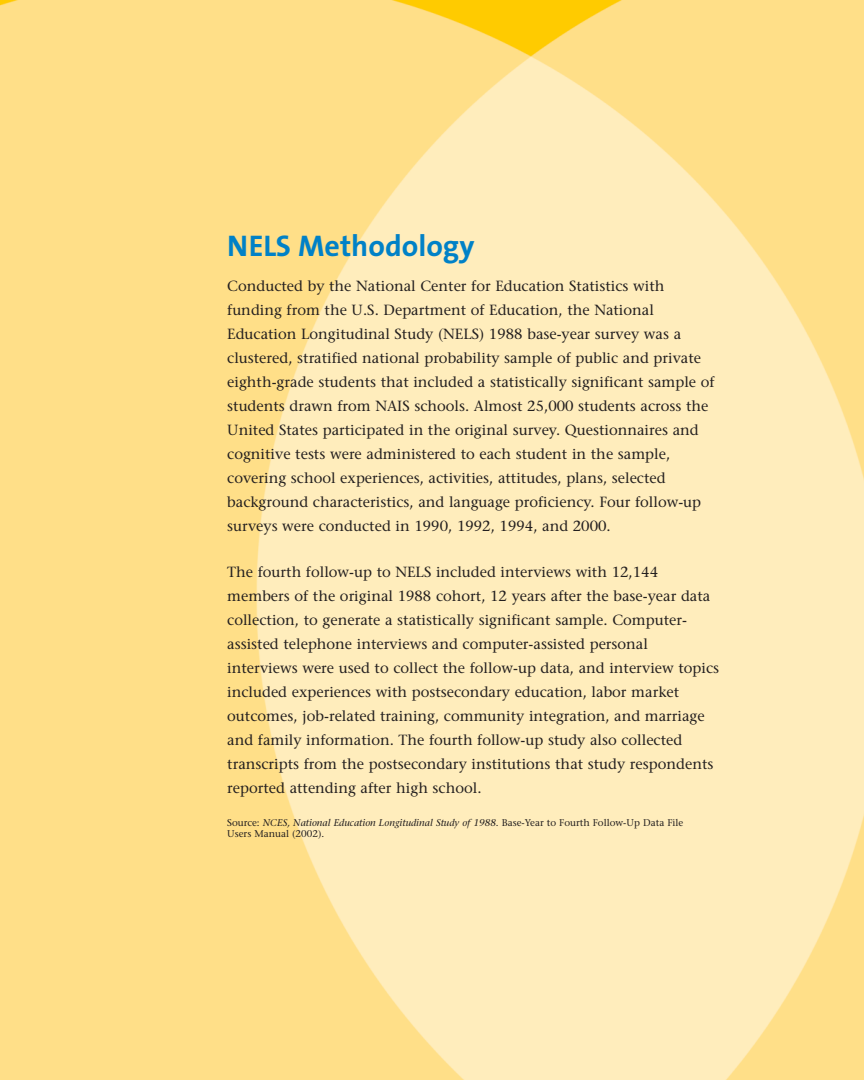
<style>
.page{position:relative;width:864px;height:1080px;background:#fff}
.page>*{position:absolute;margin:0;border:0;box-sizing:border-box;transform-origin:0 0}
.t1{font:700 30px "The Sans B7";color:#0081c7}
.t2{font:14.7px/24px "Stone Serif";color:#231f1f}
.t3{font:9.75px/11.2px "Stone Serif";color:#231f1f}
.s1{font-style:italic}
</style>
<div class="page">
<img style="left:0;top:0;width:864px;height:1080px">
<h1 class="t1" style="left:227px;top:236px;width:249px">NELS Methodology</h1>
<p class="t2" style="left:227px;top:276px;width:489px">Conducted by the National Center for Education Statistics with funding from the U.S. Department of Education, the National Education Longitudinal Study (NELS) 1988 base-year survey was a clustered, stratified national probability sample of public and private eighth-grade students that included a statistically significant sample of students drawn from NAIS schools. Almost 25,000 students across the United States participated in the original survey. Questionnaires and cognitive tests were administered to each student in the sample, covering school experiences, activities, attitudes, plans, selected background characteristics, and language proficiency. Four follow-up surveys were conducted in 1990, 1992, 1994, and 2000.</p>
<p class="t2" style="left:227px;top:561px;width:493px">The fourth follow-up to NELS included interviews with 12,144 members of the original 1988 cohort, 12 years after the base-year data collection, to generate a statistically significant sample. Computer&shy;assisted telephone interviews and computer-assisted personal interviews were used to collect the follow-up data, and interview topics included experiences with postsecondary education, labor market outcomes, job-related training, community integration, and marriage and family information. The fourth follow-up study also collected transcripts from the postsecondary institutions that study respondents reported attending after high school.</p>
<p class="t3" style="left:227px;top:818px;width:458px">Source: <span class="s1">NCES, National Education Longitudinal Study of 1988</span>. Base-Year to Fourth Follow-Up Data File<br>Users Manual (2002).</p>
</div>
